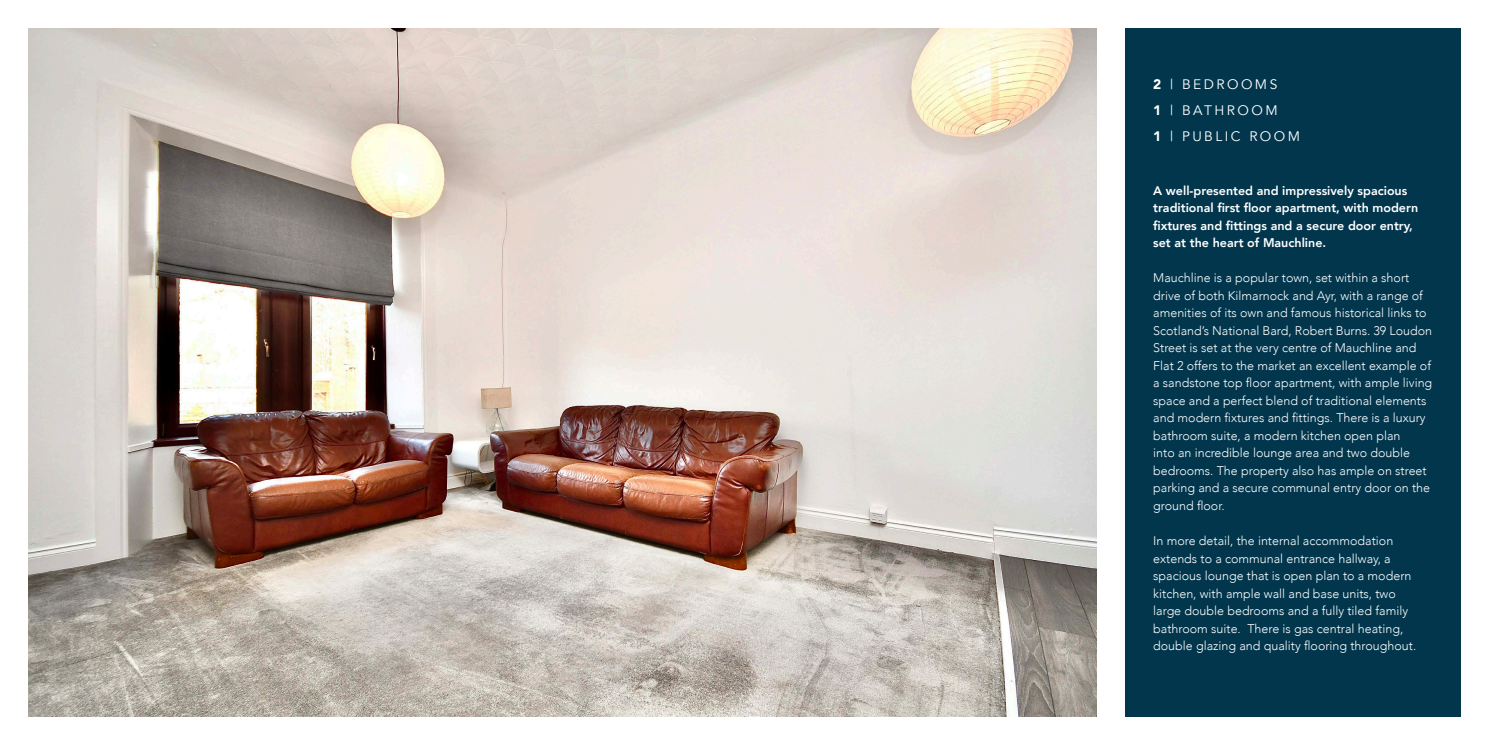
<style>
.page{position:relative;width:1489px;height:745px;background:#fff}
.page>*{position:absolute;margin:0;border:0;box-sizing:border-box;transform-origin:0 0}
.t1{font:13.75px "Avenir";letter-spacing:.18em;color:#fff}
.t2{font:300 12.5px/17.5px "Avenir";color:#fff}
.t3{font:800 12.5px/17.5px "Avenir";color:#fff}
.s1{font-weight:900}
</style>
<div class="page">
<div style="left:28px;top:28px;width:1432px;height:688px;background:#01364d"></div>
<div style="left:1096px;top:0;width:28px;height:744px;background:#fff"></div>
<img style="left:28px;top:28px;width:1068px;height:688px">
<p class="t1" style="left:1153px;top:75px;width:126px"><span class="s1">2</span> | BEDROOMS</p>
<p class="t1" style="left:1153px;top:102px;width:126px"><span class="s1">1</span> | BATHROOM</p>
<p class="t1" style="left:1153px;top:128px;width:148px"><span class="s1">1</span> | PUBLIC ROOM</p>
<p class="t3" style="left:1153px;top:181px;width:267px">A well-presented and impressively spacious traditional first floor apartment, with modern fixtures and fittings and a secure door entry, set at the heart of Mauchline.</p>
<p class="t2" style="left:1153px;top:269px;width:280px">Mauchline is a popular town, set within a short drive of both Kilmarnock and Ayr, with a range of amenities of its own and famous historical links to Scotland’s National Bard, Robert Burns. 39 Loudon Street is set at the very centre of Mauchline and Flat 2 offers to the market an excellent example of a sandstone top floor apartment, with ample living space and a perfect blend of traditional elements and modern fixtures and fittings. There is a luxury bathroom suite, a modern kitchen open plan<br>into an incredible lounge area and two double bedrooms. The property also has ample on street parking and a secure communal entry door on the ground floor.</p>
<p class="t2" style="left:1153px;top:531px;width:264px">In more detail, the internal accommodation extends to a communal entrance hallway, a spacious lounge that is open plan to a modern kitchen, with ample wall and base units, two large double bedrooms and a fully tiled family bathroom suite. There is gas central heating, double glazing and quality flooring throughout.</p>
</div>
